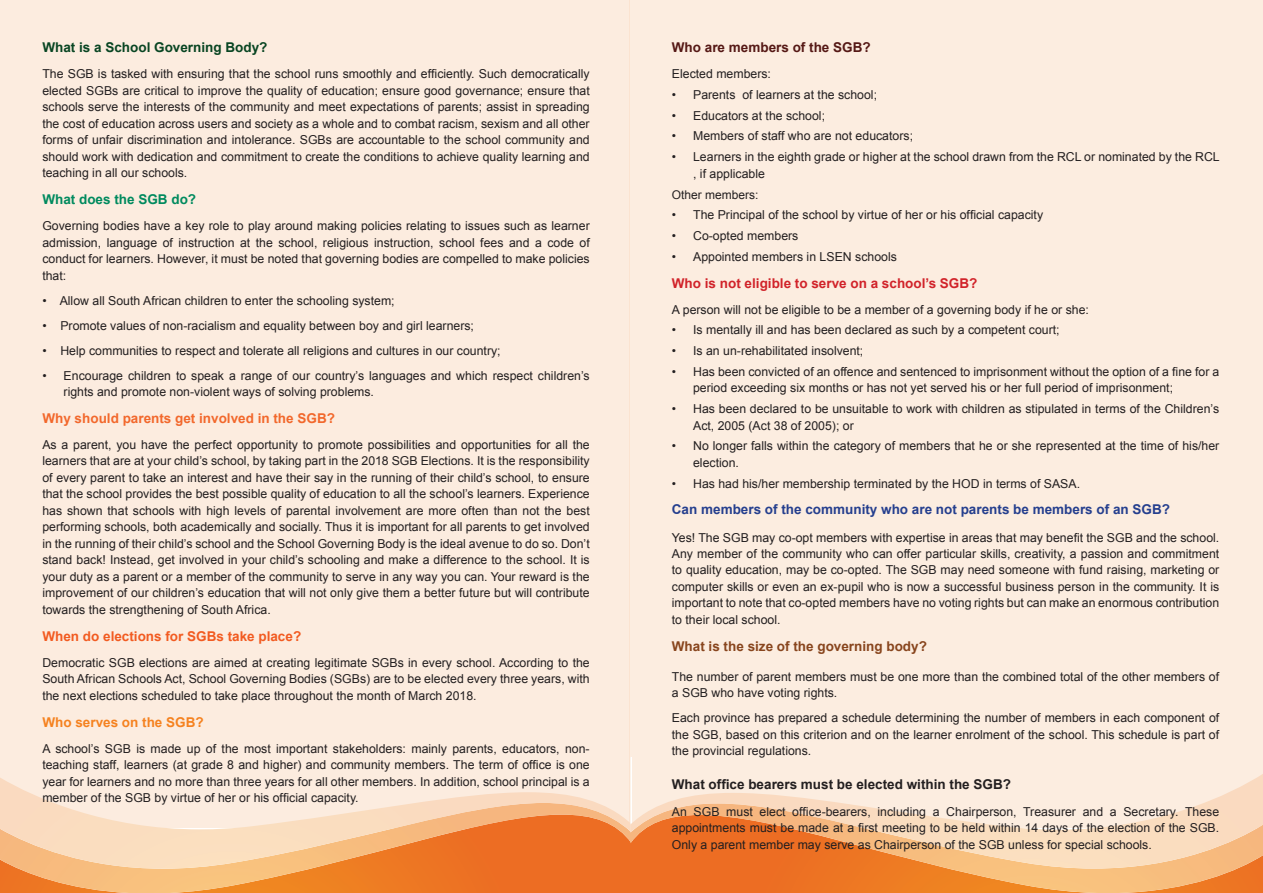
<style>
.page{position:relative;width:1263px;height:893px;background:#fff}
.page>*{position:absolute;margin:0;border:0;box-sizing:border-box;transform-origin:0 0}
.t1{font:700 13.5px "Arial";color:#253f8e}
.t2{font:700 13.5px "Arial";color:#231f20}
.t3{font:700 13.5px "Arial";color:#d1232a}
.t4{font:700 13.5px "Arial";color:#f2682c}
.t5{font:700 13.5px "Arial";color:#f25b21}
.t6{font:700 13.5px "Arial";color:#88451d}
.t7{font:700 13.5px "Arial";color:#084522}
.t8{font:700 13.5px "Arial";color:#551815}
.t9{font:700 13.5px "Arial";color:#f58220}
.t10{font:700 13.5px "Arial";color:#008a5e}
.t11{font:12.3px/16.5px "Arial";color:#231f20;text-align:justify}
.t12{font:12px "Arial";color:#231f20}
.s1{font-style:inherit}
</style>
<div class="page">
<div style="left:630px;top:0;width:633px;height:828px;background:#fcede0"></div>
<div style="left:0;top:0;width:630px;height:828px;background:#fcecdf"></div>
<svg style="left:0;top:869px;width:630px;height:24px;background:#f08d3f"></svg>
<svg style="left:0;top:777px;width:630px;height:92px"></svg>
<svg style="left:630px;top:868px;width:633px;height:25px;background:#f08c3f"></svg>
<svg style="left:630px;top:774px;width:633px;height:94px"></svg>
<p class="t7" style="left:42px;top:39px;width:227px">What is a School Governing Body?</p>
<p class="t11" style="left:42px;top:66px;width:549px">The SGB is tasked with ensuring that the school runs smoothly and efficiently. Such democratically elected SGBs are critical to improve the quality of education; ensure good governance; ensure that schools serve the interests of the community and meet expectations of parents; assist in spreading the cost of education across users and society as a whole and to combat racism, sexism and all other forms of unfair discrimination and intolerance. SGBs are accountable to the school community and should work with dedication and commitment to create the conditions to achieve quality learning and teaching in all our schools.</p>
<p class="t10" style="left:42px;top:190px;width:155px">What does the SGB do?</p>
<p class="t11" style="left:42px;top:218px;width:549px">Governing bodies have a key role to play around making policies relating to issues such as learner admission, language of instruction at the school, religious instruction, school fees and a code of conduct for learners. However, it must be noted that governing bodies are compelled to make policies that:</p>
<p class="t11" style="left:42px;top:292px;width:354px">• Allow all South African children to enter the schooling system;</p>
<p class="t11" style="left:42px;top:317px;width:433px">• Promote values of non-racialism and equality between boy and girl learners;</p>
<p class="t11" style="left:42px;top:342px;width:460px">• Help communities to respect and tolerate all religions and cultures in our country;</p>
<p class="t11" style="left:64px;top:367px;width:527px;text-indent:-21px">• Encourage children to speak a range of our country’s languages and which respect children’s rights and promote non-violent ways of solving problems.</p>
<p class="t4" style="left:42px;top:409px;width:294px">Why should parents get involved in the SGB?</p>
<p class="t11" style="left:42px;top:436px;width:549px">As a parent, you have the perfect opportunity to promote possibilities and opportunities for all the learners that are at your child’s school, by taking part in the 201<span class="s1">8</span> SGB Elections. It is the responsibility of every parent to take an interest and have their say in the running of their child’s school, to ensure that the school provides the best possible quality of education to all the school’s learners. Experience has shown that schools with high levels of parental involvement are more often than not the best performing schools, both academically and socially. Thus it is important for all parents to get involved in the running of their child’s school and the School Governing Body is the ideal avenue to do so. Don’t stand back! Instead, get involved in your child’s schooling and make a difference to the school. It is your duty as a parent or a member of the community to serve in any way you can. Your reward is the improvement of our children’s education that will not only give them a better future but will contribute towards the strengthening of South Africa.</p>
<p class="t5" style="left:42px;top:627px;width:260px">When do elections for SGBs take place?</p>
<p class="t11" style="left:42px;top:654px;width:549px">Democratic SGB elections are aimed at creating legitimate SGBs in every school. According to the South African Schools Act, School Governing Bodies (SGBs) are to be elected every three years, with the next elections scheduled to take place throughout the month of March 201<span class="s1">8</span>.</p>
<p class="t9" style="left:42px;top:713px;width:163px">Who serves on the SGB?</p>
<p class="t11" style="left:42px;top:740px;width:549px">A school’s SGB is made up of the most important stakeholders: mainly parents, educators, non&shy;teaching staff, learners (at grade 8 and higher) and community members. The term of office is one year for learners and no more than three years for all other members. In addition, school principal is a member of the SGB by virtue of her or his official capacity.</p>
<p class="t8" style="left:672px;top:39px;width:200px">Who are members of the SGB?</p>
<p class="t11" style="left:672px;top:66px;width:101px">Elected members:</p>
<p class="t11" style="left:672px;top:87px;width:207px">• Parents of learners at the school;</p>
<p class="t11" style="left:672px;top:107px;width:155px">• Educators at the school;</p>
<p class="t11" style="left:672px;top:128px;width:243px">• Members of staff who are not educators;</p>
<p class="t11" style="left:693px;top:149px;width:528px;text-indent:-21px">• Learners in the eighth grade or higher at the school drawn from the RCL or nominated by the RCL , if applicable</p>
<p class="t12" style="left:672px;top:186px;width:88px">Other members:</p>
<p class="t11" style="left:672px;top:207px;width:373px">• The Principal of the school by virtue of her or his official capacity</p>
<p class="t11" style="left:672px;top:228px;width:128px">• Co-opted members</p>
<p class="t11" style="left:672px;top:248px;width:226px">• Appointed members in LSEN schools</p>
<p class="t3" style="left:672px;top:274px;width:307px">Who is not eligible to serve on a school’s SGB?</p>
<p class="t11" style="left:672px;top:301px;width:419px">A person will not be eligible to be a member of a governing body if he or she:</p>
<p class="t11" style="left:672px;top:322px;width:389px">• Is mentally ill and has been declared as such by a competent court;</p>
<p class="t11" style="left:672px;top:343px;width:193px">• Is an un-rehabilitated insolvent;</p>
<p class="t11" style="left:693px;top:363px;width:528px;text-indent:-21px">• Has been convicted of an offence and sentenced to imprisonment without the option of a fine for a period exceeding six months or has not yet served his or her full period of imprisonment;</p>
<p class="t11" style="left:693px;top:401px;width:527px;text-indent:-21px">• Has been declared to be unsuitable to work with children as stipulated in terms of the Children’s<br>Act, 2005 (Act 38 of 2005); or</p>
<p class="t11" style="left:693px;top:438px;width:528px;text-indent:-21px">• No longer falls within the category of members that he or she represented at the time of his/her election.</p>
<p class="t11" style="left:672px;top:475px;width:410px">• Has had his/her membership terminated by the HOD in terms of SASA.</p>
<p class="t1" style="left:672px;top:501px;width:500px">Can members of the community who are not parents be members of an SGB?</p>
<p class="t11" style="left:672px;top:529px;width:549px">Yes! The SGB may co-opt members with expertise in areas that may benefit the SGB and the school.<br>Any member of the community who can offer particular skills, creativity, a passion and commitment to quality education, may be co-opted. The SGB may need someone with fund raising, marketing or computer skills or even an ex-pupil who is now a successful business person in the community. It is important to note that co-opted members have no voting rights but can make an enormous contribution to their local school.</p>
<p class="t6" style="left:672px;top:637px;width:257px">What is the size of the governing body?</p>
<p class="t11" style="left:672px;top:668px;width:549px">The number of parent members must be one more than the combined total of the other members of a SGB who have voting rights.</p>
<p class="t11" style="left:672px;top:710px;width:549px">Each province has prepared a schedule determining the number of members in each component of the SGB, based on this criterion and on the learner enrolment of the school. This schedule is part of the provincial regulations.</p>
<p class="t2" style="left:672px;top:775px;width:341px">What office bearers must be elected within the SGB?</p>
<p class="t11" style="left:672px;top:803px;width:549px">An SGB must elect office-bearers, including a Chairperson, Treasurer and a Secretary. These appointments must be made at a first meeting to be held within 14 days of the election of the SGB.<br>Only a parent member may serve as Chairperson of the SGB unless for special schools.</p>
</div>
